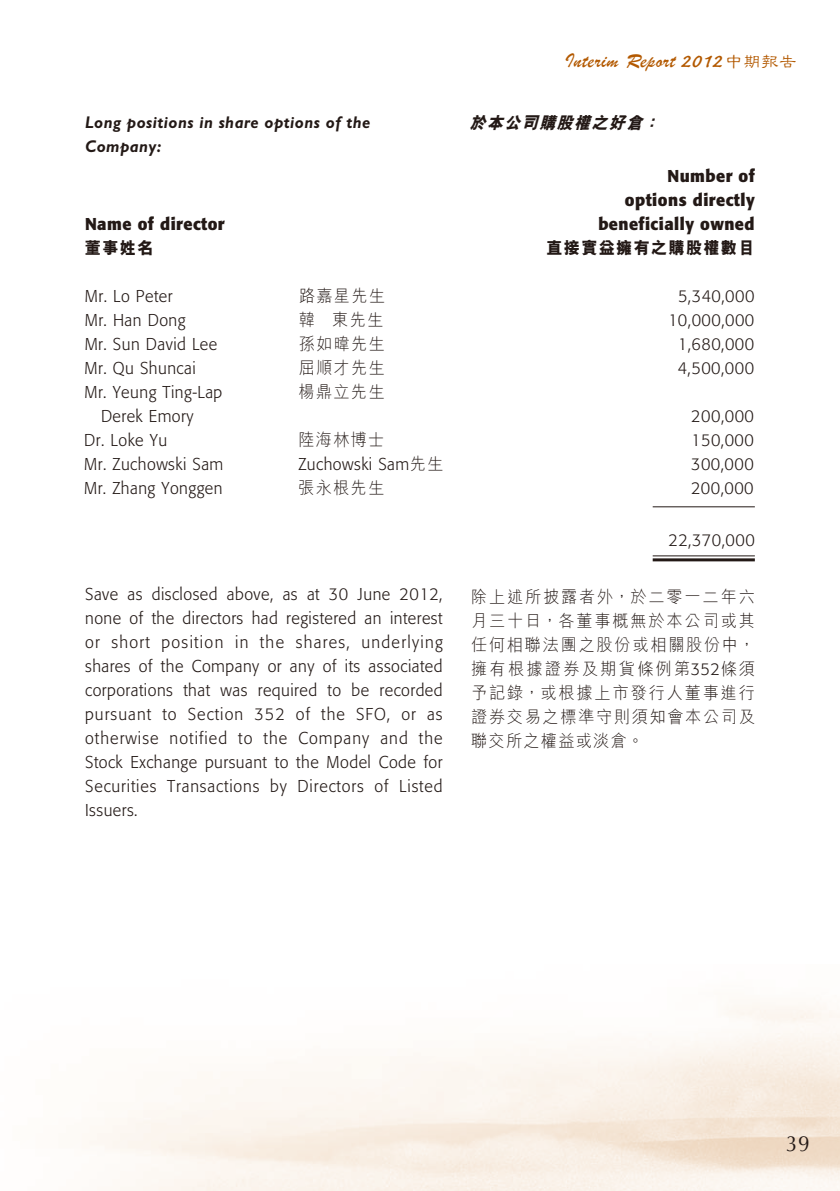
<style>
.page{position:relative;width:840px;height:1191px;background:#fff}
.page>*{position:absolute;margin:0;border:0;box-sizing:border-box;transform-origin:0 0}
.t1{font:22px "Optima LT Std";color:#231916;scale:.95 1}
.t2{font:21px "Brush Script";letter-spacing:.03em;color:#b35900}
.t3{font:300 17px/24px "Formata";letter-spacing:.03em;color:#231916;text-align:justify;scale:.95 1}
.t4{font:300 17px/24px "M Hei HK";letter-spacing:.08em;color:#231916;text-align:justify;scale:.95 1}
.t5{font:700 17px/24px "Formata";letter-spacing:.03em;color:#231916;text-align:right;scale:.95 1}
.t6{font:italic 700 17px/24px "Gill Sans Std";letter-spacing:.03em;color:#231916;scale:.95 1}
.t7{font:800 17px "M Hei HK";letter-spacing:.08em;color:#231916;scale:.95 1}
.t8{font:italic 800 17px "M Hei HK";color:#231916;scale:.95 1}
.s1{font-family:"Caflisch Script Pro";font-weight:600;font-size:25px}
.s2{font-family:"CX Li HK";font-weight:500;font-size:18px}
.s3{font-family:"M Hei HK"}
.s4{font-family:"Formata"}
</style>
<div class="page">
<hr style="left:652px;top:506px;width:102px;height:1px;background:#231916">
<hr style="left:652px;top:555px;width:102px;height:1px;background:#231916">
<hr style="left:652px;top:558px;width:102px;height:3px;background:#231916">
<p class="t6" style="left:85px;top:110px;width:302px">Long positions in share options of the<br>Company:</p>
<p class="t2" style="left:564px;top:48px;width:233px">Interim Report <span class="s1">2012</span> <span class="s2">中期報告</span></p>
<p class="t8" style="left:469px;top:111px;width:207px">於本公司購股權之好倉：</p>
<p class="t5" style="left:624px;top:164px;width:138px">Number of options directly</p>
<p class="t5" style="left:85px;top:212px;width:148px">Name of director</p>
<p class="t5" style="left:598px;top:212px;width:166px">beneficially owned</p>
<p class="t7" style="left:85px;top:237px;width:74px">董事姓名</p>
<p class="t7" style="left:546px;top:237px;width:220px">直接實益擁有之購股權數目</p>
<p class="t3" style="left:85px;top:284px;width:94px">Mr. Lo Peter</p>
<p class="t4" style="left:299px;top:283px;width:92px">路嘉星先生</p>
<p class="t3" style="left:677px;top:284px;width:82px">5,340,000</p>
<p class="t3" style="left:85px;top:308px;width:107px">Mr. Han Dong</p>
<p class="t4" style="left:299px;top:307px;width:90px">韓 東先生</p>
<p class="t3" style="left:667px;top:308px;width:92px">10,000,000</p>
<p class="t3" style="left:85px;top:332px;width:141px">Mr. Sun David Lee</p>
<p class="t4" style="left:299px;top:331px;width:92px">孫如暐先生</p>
<p class="t3" style="left:677px;top:332px;width:82px">1,680,000</p>
<p class="t3" style="left:84px;top:356px;width:118px">Mr. Qu Shuncai</p>
<p class="t4" style="left:298px;top:355px;width:92px">屈順才先生</p>
<p class="t3" style="left:677px;top:356px;width:82px">4,500,000</p>
<p class="t3" style="left:84px;top:380px;width:147px">Mr. Yeung Ting-Lap</p>
<p class="t4" style="left:298px;top:379px;width:92px">楊鼎立先生</p>
<p class="t3" style="left:101px;top:404px;width:99px">Derek Emory</p>
<p class="t3" style="left:691px;top:404px;width:67px">200,000</p>
<p class="t3" style="left:84px;top:428px;width:89px">Dr. Loke Yu</p>
<p class="t4" style="left:298px;top:427px;width:92px">陸海林博士</p>
<p class="t3" style="left:690px;top:428px;width:67px">150,000</p>
<p class="t3" style="left:84px;top:452px;width:148px">Mr. Zuchowski Sam</p>
<p class="t3" style="left:298px;top:452px;width:154px">Zuchowski Sam<span class="s3">先生</span></p>
<p class="t3" style="left:690px;top:452px;width:67px">300,000</p>
<p class="t3" style="left:84px;top:476px;width:147px">Mr. Zhang Yonggen</p>
<p class="t4" style="left:298px;top:475px;width:92px">張永根先生</p>
<p class="t3" style="left:690px;top:476px;width:67px">200,000</p>
<p class="t3" style="left:668px;top:528px;width:92px">22,370,000</p>
<p class="t3" style="left:85px;top:582px;width:378px">Save as disclosed above, as at 30 June 2012, none of the directors had registered an interest or short position in the shares, underlying shares of the Company or any of its associated corporations that was required to be recorded pursuant to Section 352 of the SFO, or as otherwise notified to the Company and the Stock Exchange pursuant to the Model Code for Securities Transactions by Directors of Listed Issuers.</p>
<p class="t4" style="left:471px;top:584px;width:300px">除上述所披露者外，於二零一二年六月三十日，各董事概無於本公司或其任何相聯法團之股份或相關股份中，擁有根據證券及期貨條例第<span class="s4">352</span>條須予記錄，或根據上市發行人董事進行證券交易之標準守則須知會本公司及聯交所之權益或淡倉。</p>
<p class="t1" style="left:785px;top:1130px;width:27px">39</p>
</div>
